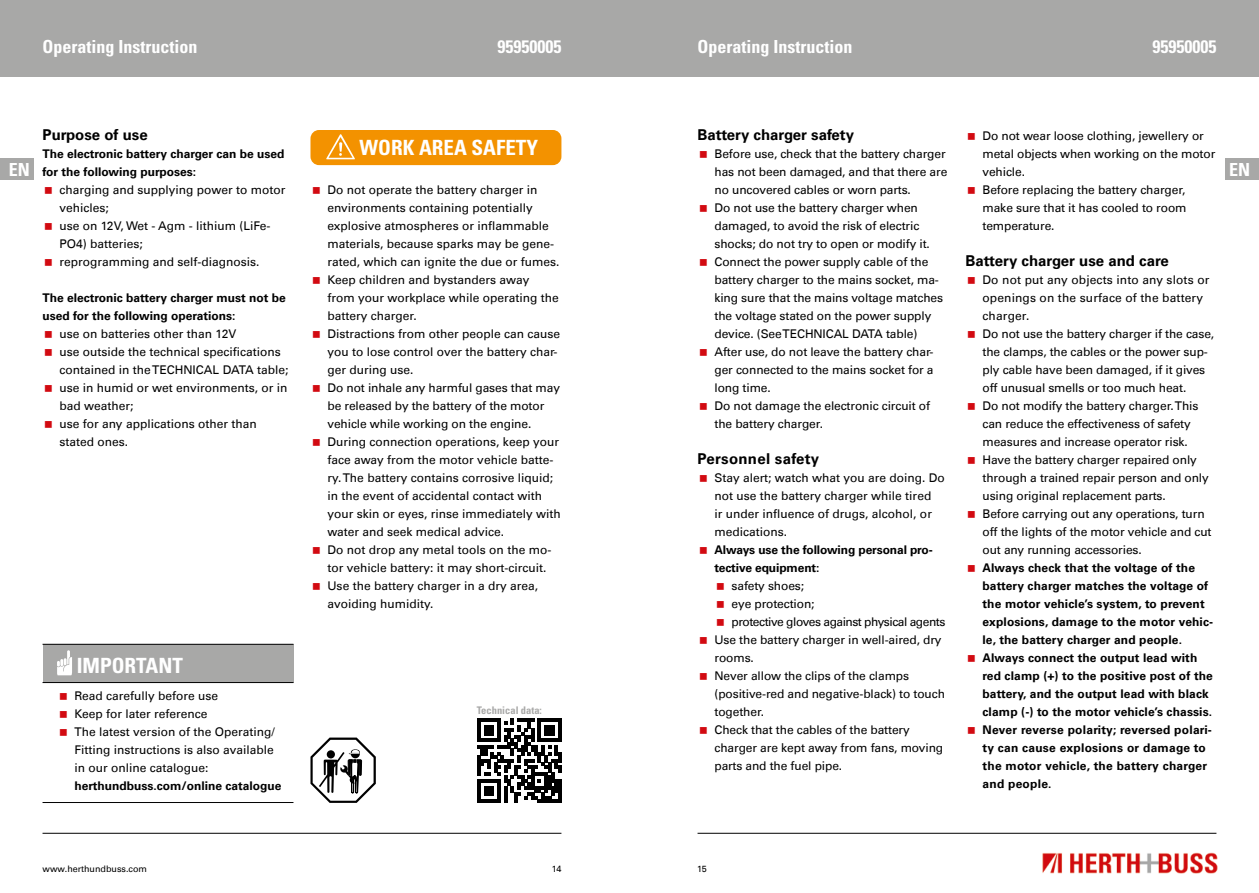
<style>
.page{position:relative;width:1259px;height:893px;background:#fff}
.page>*{position:absolute;margin:0;border:0;box-sizing:border-box;transform-origin:0 0}
.t1{font:700 condensed 21px "Univers";color:#fff}
.t2{font:700 condensed 18px "Univers";color:#fff}
.t3{font:700 15px "Univers Com 65";color:#000}
.t4{font:700 15px "Univers Com 65";letter-spacing:.02em;color:#000}
.t5{font:12px/18px "Univers Com 55 Roman";letter-spacing:-.01em;color:#000}
.t6{font:700 12px/18px "Univers Com 65";letter-spacing:.01em;color:#000}
.t7{font:700 12px/18px "Univers Com 65";letter-spacing:-.01em;color:#000}
.t8{font:12px "Univers Com 55 Roman";letter-spacing:-.04em;color:#000}
.t9{font:700 condensed 10.5px "Univers";color:#a8a8a7}
.t10{font:9px "Univers Com 55 Roman";color:#000}
</style>
<div class="page">
<div style="left:0;top:0;width:629px;height:77px;background:#a8a8a7"></div>
<div style="left:629px;top:0;width:630px;height:77px;background:#a8a8a7"></div>
<img style="left:1042px;top:852px;width:176px;height:22px">
<hr style="left:43px;top:833px;width:518px;height:1px;background:#000">
<hr style="left:697px;top:833px;width:519px;height:1px;background:#000">
<div style="left:1225px;top:158px;width:34px;height:22px;background:#a8a8a7"></div>
<div style="left:0;top:158px;width:34px;height:22px;background:#a8a8a7"></div>
<div style="left:310px;top:130px;width:251px;height:35px;background:#f39200;border-radius:9px"></div>
<svg style="left:326px;top:134px;width:29px;height:25px"></svg>
<svg style="left:477px;top:718px;width:84px;height:85px"></svg>
<svg style="left:310px;top:737px;width:66px;height:66px"></svg>
<div style="left:43px;top:644px;width:250px;height:38px;background:#a8a8a7"></div>
<hr style="left:43px;top:644px;width:250px;height:1px;background:#000">
<hr style="left:43px;top:802px;width:250px;height:1px;background:#000">
<hr style="left:43px;top:682px;width:250px;height:1px;background:#000">
<svg style="left:57px;top:650px;width:15px;height:25px"></svg>
<h2 class="t2" style="left:43px;top:35px;width:156px">Operating Instruction</h2>
<h2 class="t2" style="left:497px;top:35px;width:65px">95950005</h2>
<h2 class="t2" style="left:697px;top:35px;width:156px">Operating Instruction</h2>
<h2 class="t2" style="left:1152px;top:35px;width:65px">95950005</h2>
<p class="t3" style="left:43px;top:126px;width:107px">Purpose of use</p>
<p class="t6" style="left:43px;top:145px;width:244px">The electronic battery charger can be used for the following purposes:</p>
<p class="t5" style="left:60px;top:181px;width:228px">charging and supplying power to motor vehicles;<br>use on 12V, Wet - Agm - lithium (LiFe-<br>PO4) batteries;<br>reprogramming and self-diagnosis.</p>
<p class="t6" style="left:43px;top:289px;width:245px">The electronic battery charger must not be used for the following operations:</p>
<p class="t5" style="left:60px;top:325px;width:230px">use on batteries other than 12V<br>use outside the technical specifications contained in the TECHNICAL DATA table; use in humid or wet environments, or in bad weather;<br>use for any applications other than stated ones.</p>
<p class="t3" style="left:697px;top:126px;width:158px">Battery charger safety</p>
<p class="t5" style="left:714px;top:145px;width:234px">Before use, check that the battery charger has not been damaged, and that there are no uncovered cables or worn parts.<br>Do not use the battery charger when damaged, to avoid the risk of electric shocks; do not try to open or modify it.<br>Connect the power supply cable of the battery charger to the mains socket, ma&shy;king sure that the mains voltage matches the voltage stated on the power supply device. (See TECHNICAL DATA table)<br>After use, do not leave the battery char&shy;ger connected to the mains socket for a long time.<br>Do not damage the electronic circuit of the battery charger.</p>
<p class="t4" style="left:697px;top:450px;width:123px">Personnel safety</p>
<p class="t5" style="left:714px;top:469px;width:232px">Stay alert; watch what you are doing. Do not use the battery charger while tired<br>ir under influence of drugs, alcohol, or medications.</p>
<p class="t7" style="left:714px;top:541px;width:220px">Always use the following personal pro&shy;tective equipment:</p>
<p class="t5" style="left:731px;top:577px;width:74px">safety shoes;</p>
<p class="t5" style="left:731px;top:595px;width:85px">eye protection;</p>
<p class="t8" style="left:731px;top:614px;width:215px">protective gloves against physical agents</p>
<p class="t5" style="left:714px;top:631px;width:228px">Use the battery charger in well-aired, dry</p>
<p class="t5" style="left:714px;top:649px;width:41px">rooms.</p>
<p class="t5" style="left:714px;top:667px;width:196px">Never allow the clips of the clamps</p>
<p class="t5" style="left:714px;top:685px;width:232px">(positive-red and negative-black) to touch</p>
<p class="t5" style="left:714px;top:703px;width:51px">together.</p>
<p class="t5" style="left:714px;top:721px;width:197px">Check that the cables of the battery</p>
<p class="t5" style="left:714px;top:739px;width:230px">charger are kept away from fans, moving</p>
<p class="t5" style="left:714px;top:757px;width:129px">parts and the fuel pipe.</p>
<p class="t5" style="left:982px;top:127px;width:234px">Do not wear loose clothing, jewellery or metal objects when working on the motor vehicle.<br>Before replacing the battery charger, make sure that it has cooled to room temperature.</p>
<p class="t3" style="left:965px;top:252px;width:205px">Battery charger use and care</p>
<p class="t5" style="left:982px;top:271px;width:233px">Do not put any objects into any slots or openings on the surface of the battery charger.<br>Do not use the battery charger if the case, the clamps, the cables or the power sup&shy;ply cable have been damaged, if it gives off unusual smells or too much heat.<br>Do not modify the battery charger. This can reduce the effectiveness of safety measures and increase operator risk.<br>Have the battery charger repaired only through a trained repair person and only using original replacement parts.<br>Before carrying out any operations, turn off the lights of the motor vehicle and cut out any running accessories.</p>
<p class="t6" style="left:982px;top:559px;width:232px">Always check that the voltage of the battery charger matches the voltage of the motor vehicle’s system, to prevent explosions, damage to the motor vehic&shy;le, the battery charger and people.<br>Always connect the output lead with red clamp (+) to the positive post of the battery, and the output lead with black clamp (-) to the motor vehicle’s chassis.<br>Never reverse polarity; reversed polari&shy;ty can cause explosions or damage to the motor vehicle, the battery charger and people.</p>
<h1 class="t1" style="left:359px;top:135px;width:180px">WORK AREA SAFETY</h1>
<p class="t5" style="left:327px;top:181px;width:235px">Do not operate the battery charger in environments containing potentially explosive atmospheres or inflammable materials, because sparks may be gene&shy;rated, which can ignite the due or fumes.<br>Keep children and bystanders away<br>from your workplace while operating the battery charger.<br>Distractions from other people can cause you to lose control over the battery char&shy;ger during use.<br>Do not inhale any harmful gases that may be released by the battery of the motor vehicle while working on the engine.<br>During connection operations, keep your face away from the motor vehicle batte&shy;ry. The battery contains corrosive liquid; in the event of accidental contact with your skin or eyes, rinse immediately with water and seek medical advice.<br>Do not drop any metal tools on the mo&shy;tor vehicle battery: it may short-circuit.<br>Use the battery charger in a dry area, avoiding humidity.</p>
<h2 class="t2" style="left:9px;top:159px;width:23px">EN</h2>
<h2 class="t2" style="left:1229px;top:159px;width:23px">EN</h2>
<h1 class="t1" style="left:77px;top:652px;width:108px">IMPORTANT</h1>
<p class="t5" style="left:74px;top:686px;width:202px">Read carefully before use<br>Keep for later reference<br>The latest version of the Operating/<br>Fitting instructions is also available in our online catalogue:</p>
<p class="t6" style="left:74px;top:776px;width:209px">herthundbuss.com/online catalogue</p>
<p class="t9" style="left:477px;top:704px;width:67px">Technical data:</p>
<p class="t10" style="left:43px;top:863px;width:106px">www.herthundbuss.com</p>
<p class="t10" style="left:552px;top:863px;width:11px">14</p>
<p class="t10" style="left:697px;top:863px;width:11px">15</p>
</div>
